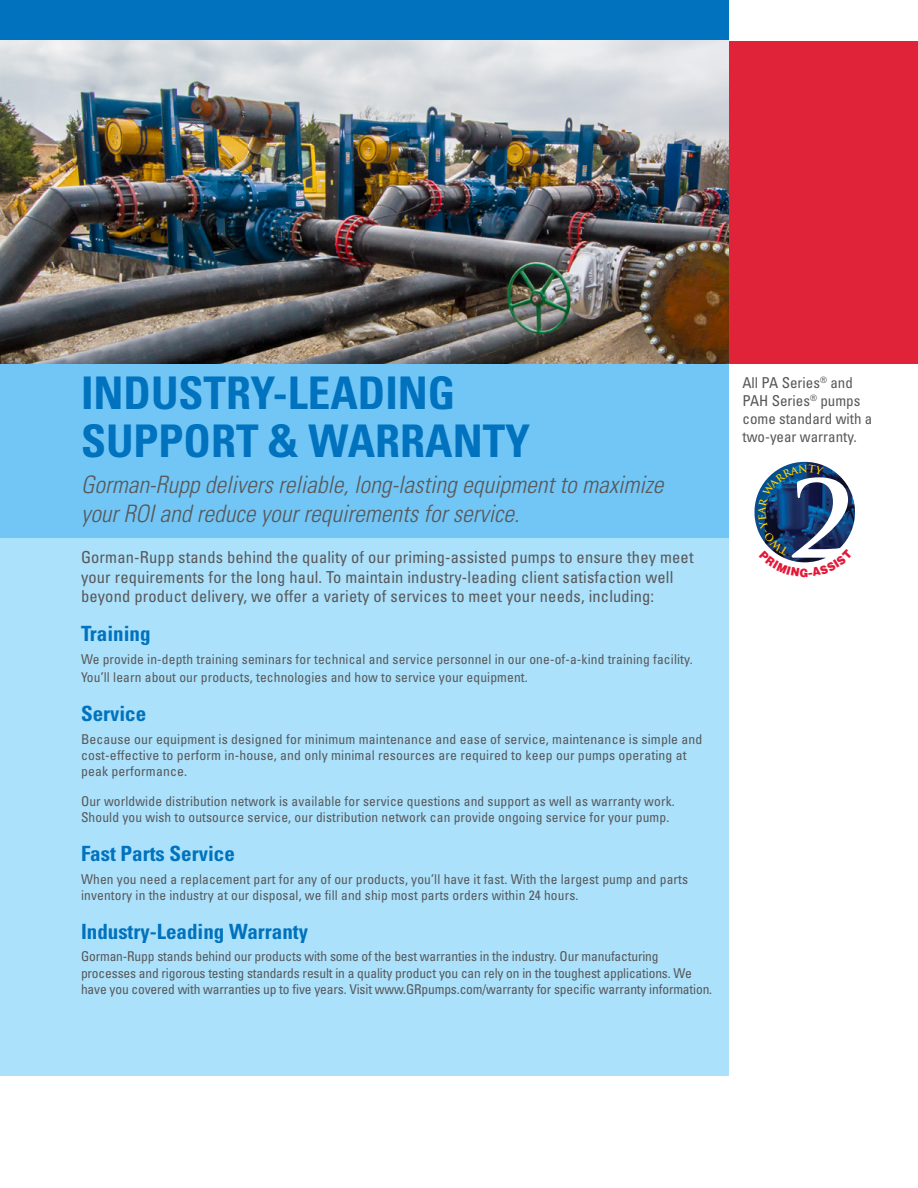
<style>
.page{position:relative;width:918px;height:1188px;background:#fff}
.page>*{position:absolute;margin:0;border:0;box-sizing:border-box;transform-origin:0 0}
.t1{font:700 condensed 45px/48px "Univers LT Std";color:#0072be}
.t2{font:italic 300 condensed 24px/28.8px "Univers LT Std";color:#58585b}
.t3{font:700 condensed 21px "Univers LT Std";color:#0072be}
.t4{font:condensed 16.5px/19.8px "Univers LT Std";letter-spacing:.01em;color:#58585b}
.t5{font:condensed 15px/18px "Univers LT Std";color:#58585b}
.t6{font:condensed 13.5px/16.2px "Univers LT Std";letter-spacing:.01em;color:#58585b}
.t7{font:condensed 13.5px/16.2px "Univers LT Std";letter-spacing:-.01em;color:#58585b}
</style>
<div class="page">
<div style="left:0;top:363px;width:729px;height:713px;background:#abe1fa"></div>
<div style="left:0;top:0;width:729px;height:41px;background:#0072be"></div>
<div style="left:0;top:363px;width:729px;height:174px;background:#72c6f5"></div>
<div style="left:729px;top:41px;width:189px;height:322px;background:#e12339"></div>
<img style="left:0;top:40px;width:729px;height:323px">
<svg style="left:754px;top:461px;width:101px;height:102px"></svg>
<h1 class="t1" style="left:81px;top:369px;width:451px">INDUSTRY-LEADING<br>SUPPORT &amp; WARRANTY</h1>
<h2 class="t2" style="left:81px;top:470px;width:584px">Gorman-Rupp delivers reliable, long-lasting equipment to maximize your ROI and reduce your requirements for service.</h2>
<p class="t4" style="left:81px;top:547px;width:614px">Gorman-Rupp stands behind the quality of our priming-assisted pumps to ensure they meet your requirements for the long haul. To maintain industry-leading client satisfaction well beyond product delivery, we offer a variety of services to meet your needs, including:</p>
<h3 class="t3" style="left:81px;top:621px;width:71px">Training</h3>
<p class="t6" style="left:81px;top:650px;width:613px;line-height:18px">We provide in-depth training seminars for technical and service personnel in our one-of-a-kind training facility.<br>You’ll learn about our products, technologies and how to service your equipment.</p>
<h3 class="t3" style="left:81px;top:700px;width:67px">Service</h3>
<p class="t6" style="left:81px;top:731px;width:623px">Because our equipment is designed for minimum maintenance and ease of service, maintenance is simple and cost-effective to perform in-house, and only minimal resources are required to keep our pumps operating at peak performance.</p>
<p class="t6" style="left:81px;top:793px;width:595px">Our worldwide distribution network is available for service questions and support as well as warranty work.<br>Should you wish to outsource service, our distribution network can provide ongoing service for your pump.</p>
<h3 class="t3" style="left:81px;top:840px;width:155px">Fast Parts Service</h3>
<p class="t6" style="left:81px;top:871px;width:609px">When you need a replacement part for any of our products, you’ll have it fast. With the largest pump and parts inventory in the industry at our disposal, we fill and ship most parts orders within 24 hours.</p>
<h3 class="t3" style="left:81px;top:918px;width:229px">Industry-Leading Warranty</h3>
<p class="t7" style="left:81px;top:948px;width:633px">Gorman-Rupp stands behind our products with some of the best warranties in the industry. Our manufacturing processes and rigorous testing standards result in a quality product you can rely on in the toughest applications. We have you covered with warranties up to five years. Visit www.GRpumps.com/warranty for specific warranty information.</p>
<p class="t5" style="left:742px;top:373px;width:131px">All PA Series<sup>®</sup> and<br>PAH Series<sup>®</sup> pumps come standard with a two-year warranty.</p>
</div>
